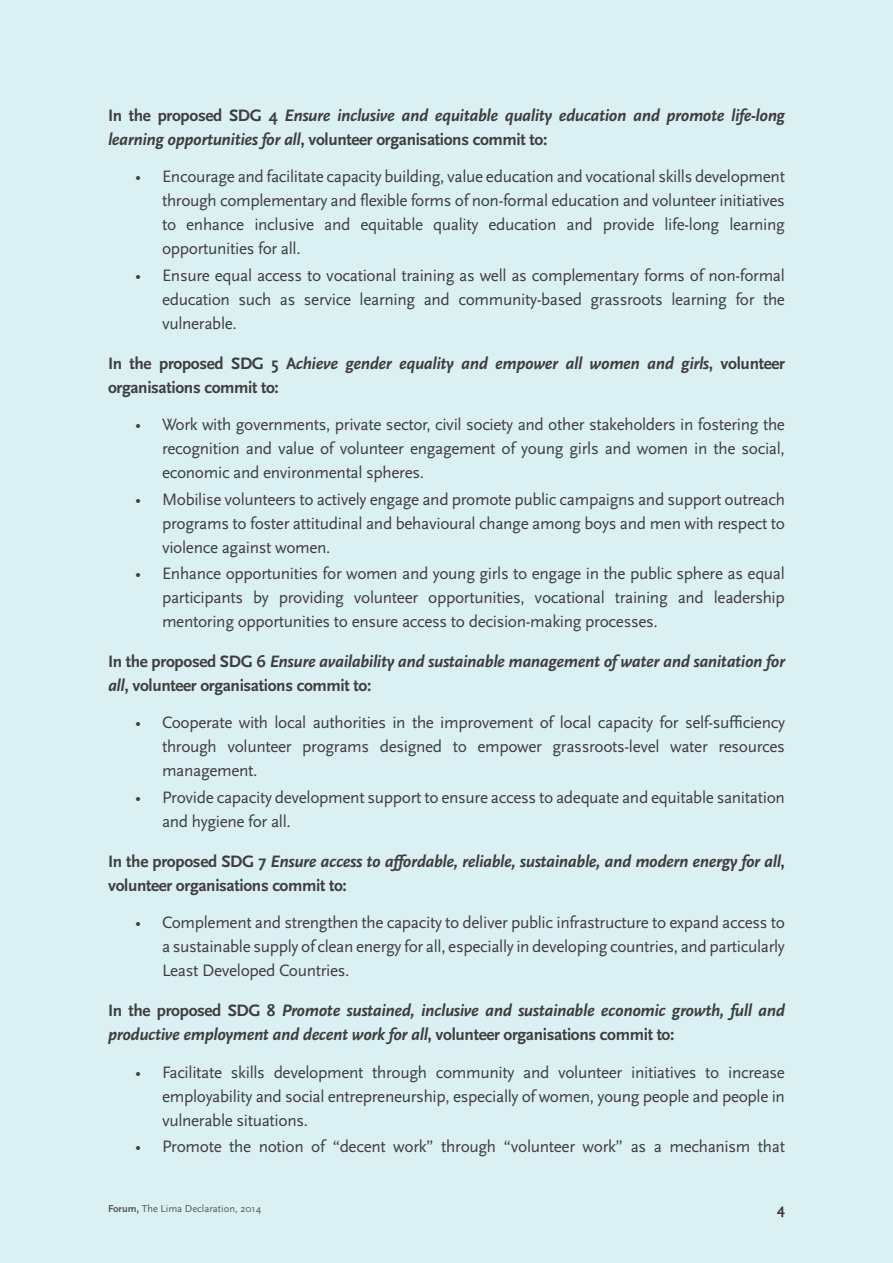
<style>
.page{position:relative;width:893px;height:1263px;background:#dbf0f2}
.page>*{position:absolute;margin:0;border:0;box-sizing:border-box;transform-origin:0 0}
.t1{font:17.25px/24px "Scala Sans Pro";letter-spacing:-.02em;color:#3e3e3f;text-align:justify}
.Body_Text_-_First_Pa{font:italic 700 17.25px/24px "Scala Sans Pro";letter-spacing:-.02em;color:#3e3e3f}
.Body_Text_-_First_Pa-2{font:700 17.25px/24px "Scala Sans Pro";letter-spacing:-.02em;color:#3e3e3f}
.t2{font:700 15px "Scala Sans Pro";color:#3b3532}
.t3{font:10.5px "Scala Sans Pro";color:#57585a}
.s1{font-style:normal}
.s2{font-style:italic}
.s3{font-weight:700}
</style>
<div class="page">
<p class="Body_Text_-_First_Pa" style="left:108px;top:103px;width:678px"><span class="s1">In the proposed SDG 4</span> Ensure inclusive and equitable quality education and promote life-long learning opportunities for all<span class="s1">, volunteer organisations commit to:</span></p>
<p class="t1" style="left:162px;top:165px;width:624px;text-indent:-27px">• Encourage and facilitate capacity building, value education and vocational skills development through complementary and flexible forms of non-formal education and volunteer initiatives to enhance inclusive and equitable quality education and provide life-long learning opportunities for all.</p>
<p class="t1" style="left:162px;top:263px;width:624px;text-indent:-27px">• Ensure equal access to vocational training as well as complementary forms of non-formal education such as service learning and community-based grassroots learning for the vulnerable.</p>
<p class="Body_Text_-_First_Pa-2" style="left:108px;top:351px;width:678px">In the proposed SDG 5 A<span class="s2">chieve gender equality and empower all women and girls</span>, volunteer organisations commit to:</p>
<p class="t1" style="left:162px;top:412px;width:624px;text-indent:-27px">• Work with governments, private sector, civil society and other stakeholders in fostering the recognition and value of volunteer engagement of young girls and women in the social, economic and environmental spheres.</p>
<p class="t1" style="left:162px;top:487px;width:625px;text-indent:-27px">• Mobilise volunteers to actively engage and promote public campaigns and support outreach programs to foster attitudinal and behavioural change among boys and men with respect to violence against women.</p>
<p class="t1" style="left:162px;top:561px;width:624px;text-indent:-27px">• Enhance opportunities for women and young girls to engage in the public sphere as equal participants by providing volunteer opportunities, vocational training and leadership mentoring opportunities to ensure access to decision-making processes.</p>
<p class="Body_Text_-_First_Pa" style="left:108px;top:649px;width:678px"><span class="s1">In the proposed SDG 6</span> Ensure availability and sustainable management of water and sanitation for all<span class="s1">, volunteer organisations commit to:</span></p>
<p class="t1" style="left:162px;top:711px;width:624px;text-indent:-27px">• Cooperate with local authorities in the improvement of local capacity for self-sufficiency through volunteer programs designed to empower grassroots-level water resources management.</p>
<p class="t1" style="left:162px;top:785px;width:624px;text-indent:-27px">• Provide capacity development support to ensure access to adequate and equitable sanitation and hygiene for all.</p>
<p class="Body_Text_-_First_Pa" style="left:108px;top:849px;width:678px"><span class="s1">In the proposed SDG 7</span> Ensure access to affordable, reliable, sustainable, and modern energy for all<span class="s1">, volunteer organisations commit to:</span></p>
<p class="t1" style="left:162px;top:911px;width:624px;text-indent:-27px">• Complement and strengthen the capacity to deliver public infrastructure to expand access to a sustainable supply of clean energy for all, especially in developing countries, and particularly Least Developed Countries.</p>
<p class="Body_Text_-_First_Pa" style="left:108px;top:998px;width:678px"><span class="s1">In the proposed SDG 8</span> Promote sustained, inclusive and sustainable economic growth, full and productive employment and decent work for all<span class="s1">, volunteer organisations commit to:</span></p>
<p class="t1" style="left:162px;top:1060px;width:624px;text-indent:-27px">• Facilitate skills development through community and volunteer initiatives to increase employability and social entrepreneurship, especially of women, young people and people in vulnerable situations.</p>
<p class="t1" style="left:135px;top:1134px;width:651px">• Promote the notion of “decent work” through “volunteer work” as a mechanism that</p>
<p class="t3" style="left:108px;top:1203px;width:155px"><span class="s3">Forum,</span> The Lima Declaration, 2014</p>
<p class="t2" style="left:777px;top:1200px;width:9px">4</p>
</div>
